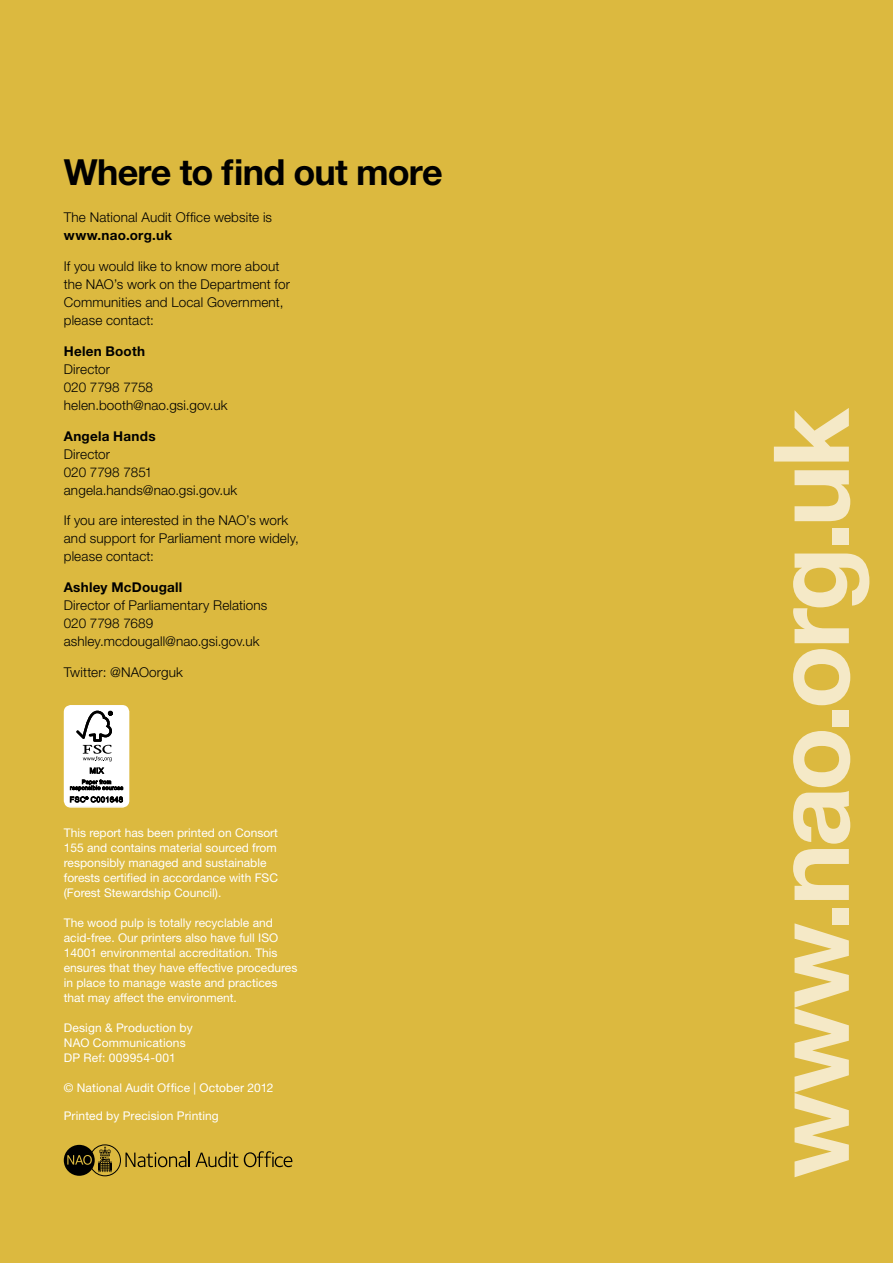
<style>
.page{position:relative;width:893px;height:1263px;background:#dcb93f}
.page>*{position:absolute;margin:0;border:0;box-sizing:border-box;transform-origin:0 0}
.REV_HEAD_LARGE_100_8{font:700 105px "Helvetica Neue LT Std";letter-spacing:-.035em;color:#f5e9c7}
.REV_HEAD_24_28pt_75{font:700 36px "Helvetica Neue LT Std";letter-spacing:-.02em;color:#000}
.BC_9_12pt_45{font:300 13.5px/18px "Helvetica Neue LT Std";letter-spacing:.01em;color:#000}
.Inside_cover_text{font:12px/15px "Helvetica Neue LT Std";color:#fff}
.s1{font-weight:700}
</style>
<div class="page">
<svg style="left:196px;top:1151px;width:42px;height:16px"></svg>
<svg style="left:244px;top:1151px;width:48px;height:16px"></svg>
<svg style="left:64px;top:1144px;width:126px;height:32px"></svg>
<svg style="left:67px;top:708px;width:62px;height:97px;background:#cfcfcf"></svg>
<div style="left:64px;top:705px;width:65px;height:103px;border:2px solid #fff;border-radius:6px"></div>
<p class="REV_HEAD_24_28pt_75" style="left:64px;top:150px;width:381px">Where to find out more</p>
<p class="BC_9_12pt_45" style="left:64px;top:208px;width:210px">The National Audit Office website is <span class="s1">www.nao.org.uk</span></p>
<p class="BC_9_12pt_45" style="left:64px;top:257px;width:228px">If you would like to know more about the NAO’s work on the Department for<br>Communities and Local Government, please contact:</p>
<p class="BC_9_12pt_45" style="left:64px;top:342px;width:165px"><span class="s1">Helen Booth<br></span>Director<br>020 7798 7758 helen.booth@nao.gsi.gov.uk</p>
<p class="BC_9_12pt_45" style="left:64px;top:426px;width:175px"><span class="s1">Angela Hands<br></span>Director<br>020 7798 7851 angela.hands@nao.gsi.gov.uk</p>
<p class="BC_9_12pt_45" style="left:64px;top:511px;width:237px">If you are interested in the NAO’s work and support for Parliament more widely, please contact:</p>
<p class="BC_9_12pt_45" style="left:64px;top:578px;width:205px"><span class="s1">Ashley McDougall<br></span>Director of Parliamentary Relations<br>020 7798 7689 ashley.mcdougall@nao.gsi.gov.uk</p>
<p class="BC_9_12pt_45" style="left:64px;top:663px;width:121px">Twitter: @NAOorguk</p>
<p class="Inside_cover_text" style="left:64px;top:825px;width:216px">This report has been printed on Consort 155 and contains material sourced from responsibly managed and sustainable forests certified in accordance with FSC (Forest Stewardship Council).</p>
<p class="Inside_cover_text" style="left:64px;top:915px;width:235px">The wood pulp is totally recyclable and acid-free. Our printers also have full ISO 14001 environmental accreditation. This ensures that they have effective procedures in place to manage waste and practices that may affect the environment.</p>
<p class="Inside_cover_text" style="left:64px;top:1020px;width:130px">Design &amp; Production by<br>NAO Communications<br>DP Ref: 009954-001</p>
<p class="Inside_cover_text" style="left:64px;top:1080px;width:211px">© National Audit Office | October 2012</p>
<p class="Inside_cover_text" style="left:64px;top:1108px;width:157px">Printed by Precision Printing</p>
<p class="REV_HEAD_LARGE_100_8" style="left:746px;top:1178px;width:771px;rotate:-90deg">www.nao.org.uk</p>
</div>
